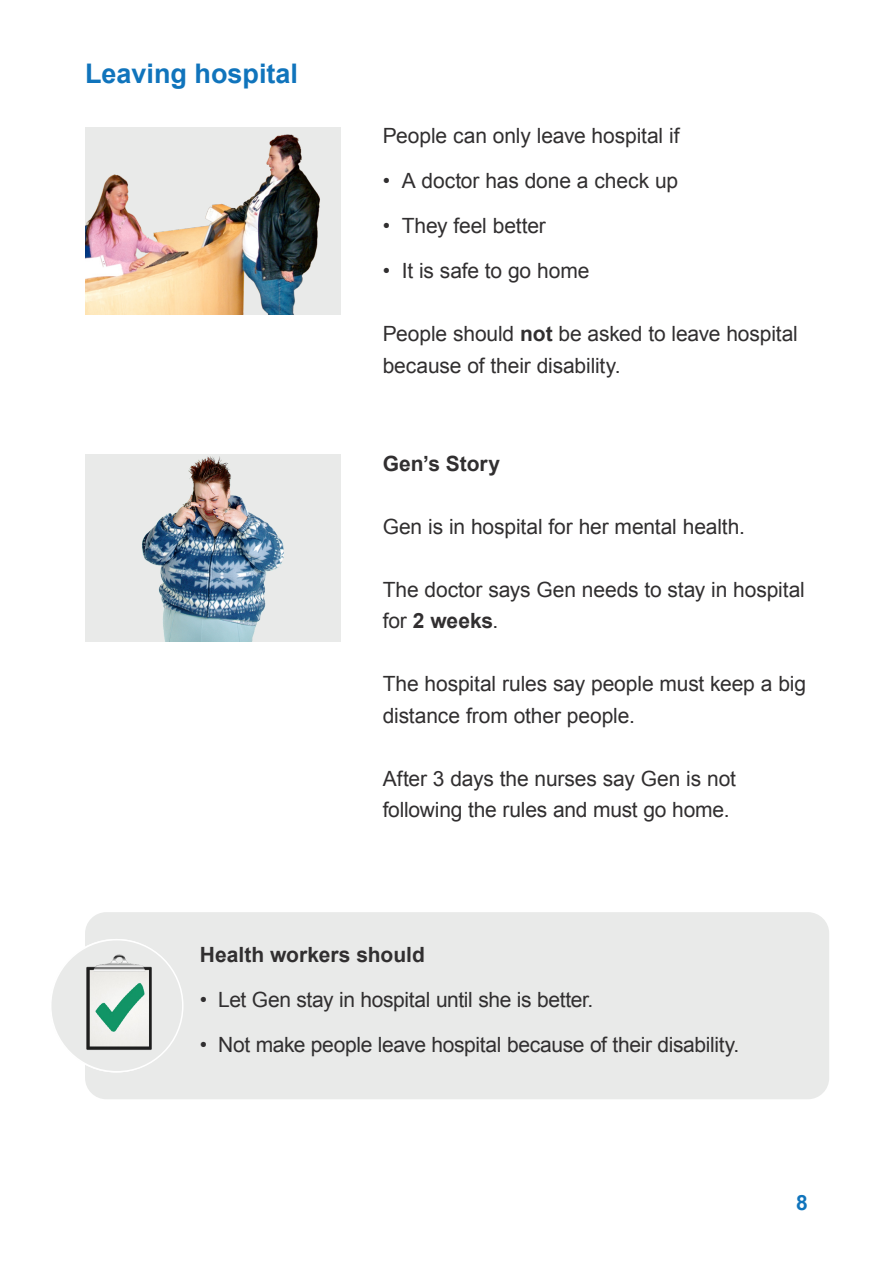
<style>
.page{position:relative;width:893px;height:1263px;background:#fff}
.page>*{position:absolute;margin:0;border:0;box-sizing:border-box;transform-origin:0 0}
.t1{font:700 27px "Arial";color:#1074bc}
.t2{font:21px/31.5px "Arial";letter-spacing:-.01em;color:#312f30}
.t3{font:700 21px "Arial";color:#312f30}
.t4{font:700 21px "Arial";color:#1074bc}
.s1{font-weight:700}
</style>
<div class="page">
<div style="left:85px;top:454px;width:255px;height:187px;background:#e9eae9"></div>
<img style="left:142px;top:456px;width:142px;height:185px">
<div style="left:85px;top:128px;width:255px;height:187px;background:#e9eae9"></div>
<img style="left:85px;top:134px;width:235px;height:181px">
<div style="left:85px;top:912px;width:744px;height:187px;background:#e9eae9;border-radius:21px"></div>
<div style="left:51px;top:940px;width:132px;height:132px;background:#e9eae9;border-radius:50%"></div>
<img style="left:69px;top:953px;width:99px;height:99px">
<p class="t1" style="left:85px;top:56px;width:215px">Leaving hospital</p>
<p class="t2" style="left:383px;top:120px;width:298px">People can only leave hospital if</p>
<p class="t2" style="left:383px;top:165px;width:297px">• A doctor has done a check up</p>
<p class="t2" style="left:383px;top:210px;width:165px">• They feel better</p>
<p class="t2" style="left:383px;top:255px;width:208px">• It is safe to go home</p>
<p class="t2" style="left:383px;top:318px;width:417px">People should <span class="s1">not</span> be asked to leave hospital because of their disability.</p>
<p class="t3" style="left:383px;top:450px;width:119px">Gen’s Story</p>
<p class="t2" style="left:383px;top:511px;width:364px">Gen is in hospital for her mental health.</p>
<p class="t2" style="left:383px;top:574px;width:424px">The doctor says Gen needs to stay in hospital for <span class="s1">2 weeks</span>.</p>
<p class="t2" style="left:383px;top:668px;width:425px">The hospital rules say people must keep a big distance from other people.</p>
<p class="t2" style="left:383px;top:763px;width:355px">After 3 days the nurses say Gen is not following the rules and must go home.</p>
<p class="t3" style="left:200px;top:941px;width:226px">Health workers should</p>
<p class="t2" style="left:200px;top:984px;width:395px">• Let Gen stay in hospital until she is better.</p>
<p class="t2" style="left:200px;top:1029px;width:541px">• Not make people leave hospital because of their disability.</p>
<p class="t4" style="left:796px;top:1188px;width:13px">8</p>
</div>
